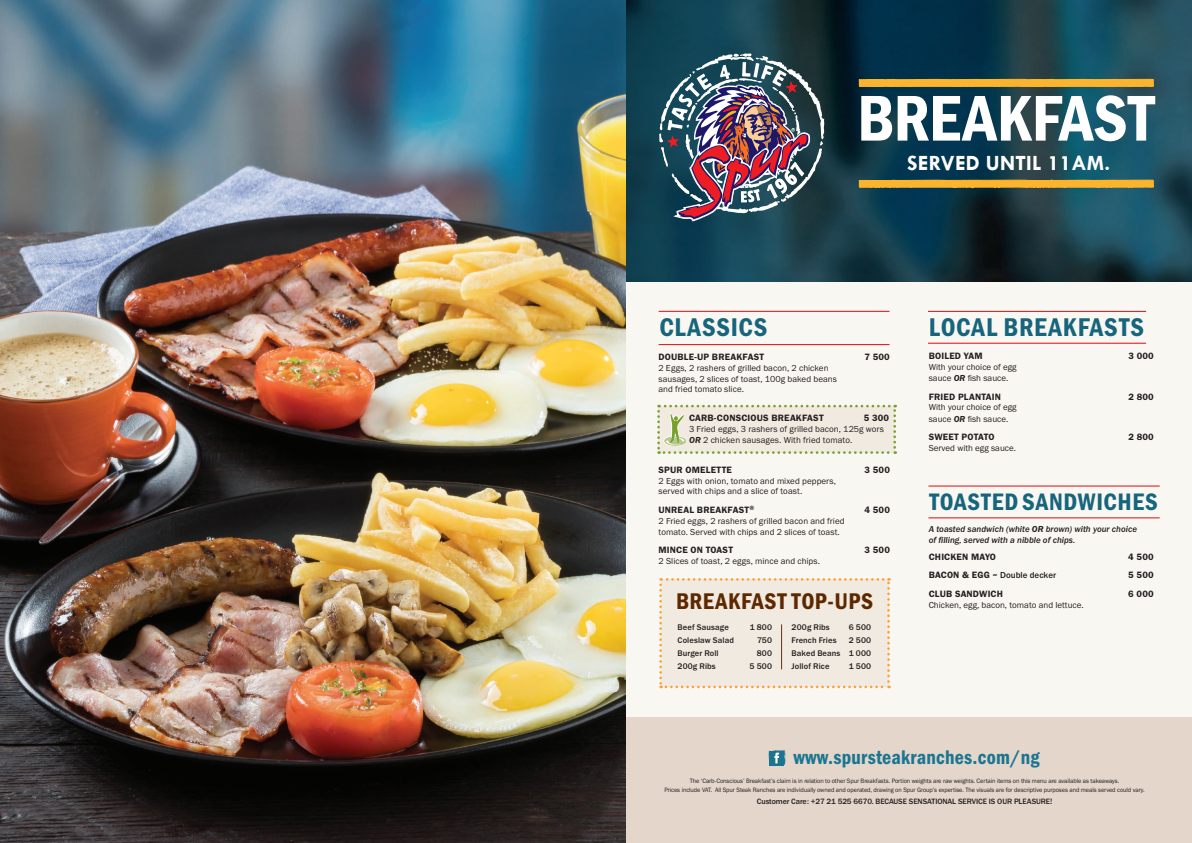
<style>
.page{position:relative;width:1192px;height:843px;background:#fff}
.page>*{position:absolute;margin:0;border:0;box-sizing:border-box;transform-origin:0 0}
.t1{font:66.8px "Franklin Gothic URW Con Dem";letter-spacing:-.005em;color:#fff}
.t2{font:26.5px "Franklin Gothic URW Con Dem";letter-spacing:.03em;color:#17657d}
.t3{font:24.7px "Franklin Gothic URW Con Dem";letter-spacing:.035em;color:#17657d}
.t4{font:23.5px "Franklin Gothic URW Con Dem";letter-spacing:.025em;color:#5d2700}
.t5{font:700 22px "Tw Cen";letter-spacing:.01em;color:#fff}
.t6{font:20.4px "Franklin Gothic URW Con Dem";letter-spacing:.01em;color:#1a7690}
.t7{font:9.5px "Franklin Gothic URW Dem";letter-spacing:.02em;color:#231f20}
.t8{font:9px/10.6px "Franklin Gothic URW Boo";letter-spacing:.005em;color:#231f20}
.t9{font:9px/10.6px "Franklin Gothic URW Med Ita";color:#231f20}
.t10{font:500 9px "Franklin Gothic URW";color:#231f20}
.t11{font:500 8.5px/13px "Franklin Gothic URW";letter-spacing:.01em;color:#231f20;text-align:justify}
.t12{font:500 8px "Franklin Gothic URW";letter-spacing:-.01em;color:#231f20}
.t13{font:6.5px/9px "Franklin Gothic URW Boo";letter-spacing:-.01em;color:#231f20;text-align:center}
.s1{font-family:"Franklin Gothic URW Dem Ita"}
.s2{font-family:"Franklin Gothic URW Dem";font-weight:400;font-size:9.5px}
.s3{font-family:"Franklin Gothic URW Dem";font-weight:400}
</style>
<div class="page">
<div style="left:0;top:0;width:1192px;height:842px;background:#f9f7f2"></div>
<img style="left:625px;top:0;width:567px;height:281px">
<div style="left:620px;top:716px;width:572px;height:126px;background:#e5d6cb"></div>
<svg style="left:768px;top:750px;width:18px;height:16px"></svg>
<svg style="left:833px;top:73px;width:351px;height:17px"></svg>
<svg style="left:833px;top:174px;width:351px;height:16px"></svg>
<hr style="left:659px;top:310px;width:231px;height:2px;background:#de1920">
<hr style="left:659px;top:344px;width:231px;height:1px;background:#de1920">
<svg style="left:657px;top:404px;width:239px;height:49px"></svg>
<hr style="left:928px;top:485px;width:232px;height:1px;background:#de1920">
<hr style="left:928px;top:517px;width:232px;height:1px;background:#de1920">
<hr style="left:928px;top:311px;width:218px;height:1px;background:#de1920">
<hr style="left:928px;top:342px;width:218px;height:1px;background:#de1920">
<div style="left:659px;top:578px;width:231px;height:110px;background:#f1eae0"></div>
<hr style="left:781px;top:624px;width:1px;height:45px;background:#6a3e1d">
<img style="left:0;top:0;width:625px;height:842px">
<svg style="left:659px;top:53px;width:165px;height:168px"></svg>
<h1 class="t1" style="left:857px;top:74px;width:299px">BREAKFAST</h1>
<h3 class="t5" style="left:907px;top:150px;width:204px">SERVED UNTIL 11AM.</h3>
<h2 class="t2" style="left:659px;top:309px;width:110px">CLASSICS</h2>
<p class="t7" style="left:658px;top:351px;width:107px">DOUBLE-UP BREAKFAST</p>
<p class="t7" style="left:864px;top:351px;width:27px">7 500</p>
<p class="t8" style="left:658px;top:362px;width:180px">2 Eggs, 2 rashers of grilled bacon, 2 chicken sausages, 2 slices of toast, 100g baked beans and fried tomato slice.</p>
<p class="t7" style="left:689px;top:412px;width:136px">CARB-CONSCIOUS BREAKFAST</p>
<p class="t7" style="left:864px;top:412px;width:27px">5 300</p>
<p class="t8" style="left:689px;top:423px;width:196px">3 Fried eggs, 3 rashers of grilled bacon, 125g wors<br><span class="s1">OR</span> 2 chicken sausages. With fried tomato.</p>
<p class="t7" style="left:659px;top:463px;width:75px">SPUR OMELETTE</p>
<p class="t7" style="left:865px;top:463px;width:27px">3 500</p>
<p class="t8" style="left:659px;top:474px;width:179px">2 Eggs with onion, tomato and mixed peppers, served with chips and a slice of toast.</p>
<p class="t7" style="left:659px;top:503px;width:97px">UNREAL BREAKFAST<sup>®</sup></p>
<p class="t7" style="left:865px;top:503px;width:27px">4 500</p>
<p class="t8" style="left:659px;top:515px;width:188px">2 Fried eggs, 2 rashers of grilled bacon and fried tomato. Served with chips and 2 slices of toast.</p>
<p class="t7" style="left:659px;top:543px;width:76px">MINCE ON TOAST</p>
<p class="t7" style="left:865px;top:543px;width:27px">3 500</p>
<p class="t8" style="left:659px;top:555px;width:163px">2 Slices of toast, 2 eggs, mince and chips.</p>
<h3 class="t4" style="left:676px;top:585px;width:199px">BREAKFAST TOP-UPS</h3>
<p class="t11" style="left:678px;top:620px;width:53px">Beef Sausage</p>
<p class="t11" style="left:750px;top:620px;width:24px">1 800</p>
<p class="t11" style="left:678px;top:633px;width:58px">Coleslaw Salad</p>
<p class="t11" style="left:757px;top:633px;width:16px">750</p>
<p class="t11" style="left:678px;top:646px;width:43px">Burger Roll</p>
<p class="t11" style="left:757px;top:646px;width:17px">800</p>
<p class="t11" style="left:678px;top:659px;width:40px">200g Ribs</p>
<p class="t11" style="left:750px;top:659px;width:24px">5 500</p>
<p class="t11" style="left:792px;top:620px;width:40px">200g Ribs</p>
<p class="t11" style="left:849px;top:620px;width:24px">6 500</p>
<p class="t11" style="left:792px;top:633px;width:46px">French Fries</p>
<p class="t11" style="left:792px;top:633px;width:81px;text-indent:57px">2 500<br>Baked Beans 1 000<br>Jollof Rice</p>
<p class="t11" style="left:849px;top:659px;width:24px">1 500</p>
<h2 class="t2" style="left:929px;top:309px;width:217px">LOCAL BREAKFASTS</h2>
<p class="t7" style="left:929px;top:350px;width:55px">BOILED YAM</p>
<p class="t7" style="left:1128px;top:350px;width:27px">3 000</p>
<p class="t8" style="left:929px;top:361px;width:89px;line-height:11.4px">With your choice of egg sauce <span class="s1">OR</span> fish sauce.</p>
<p class="t7" style="left:929px;top:390px;width:74px">FRIED PLANTAIN</p>
<p class="t7" style="left:1128px;top:390px;width:27px">2 800</p>
<p class="t8" style="left:929px;top:401px;width:89px;line-height:11.4px">With your choice of egg sauce <span class="s1">OR</span> fish sauce.</p>
<p class="t7" style="left:929px;top:431px;width:67px">SWEET POTATO</p>
<p class="t7" style="left:1128px;top:431px;width:27px">2 800</p>
<p class="t8" style="left:929px;top:442px;width:89px">Served with egg sauce.</p>
<h3 class="t3" style="left:929px;top:485px;width:230px">TOASTED SANDWICHES</h3>
<p class="t9" style="left:929px;top:524px;width:210px">A toasted sandwich (white <span class="s1">OR</span> brown) with your choice of filling, served with a nibble of chips.</p>
<p class="t7" style="left:929px;top:550px;width:69px">CHICKEN MAYO</p>
<p class="t7" style="left:1128px;top:550px;width:27px">4 500</p>
<p class="t10" style="left:929px;top:569px;width:129px"><span class="s2">BACON &amp; EGG</span> <span class="s3">~</span> Double decker</p>
<p class="t7" style="left:1128px;top:569px;width:27px">5 500</p>
<p class="t7" style="left:929px;top:587px;width:76px">CLUB SANDWICH</p>
<p class="t7" style="left:1128px;top:587px;width:27px">6 000</p>
<p class="t8" style="left:929px;top:598px;width:156px">Chicken, egg, bacon, tomato and lettuce.</p>
<h3 class="t6" style="left:794px;top:743px;width:247px">www.spursteakranches.com/ng</h3>
<p class="t13" style="left:664px;top:775px;width:482px">The ‘Carb-Conscious’ Breakfast’s claim is in relation to other Spur Breakfasts. Portion weights are raw weights. Certain items on this menu are available as takeaways.<br>Prices include VAT. All Spur Steak Ranches are individually owned and operated, drawing on Spur Group’s expertise. The visuals are for descriptive purposes and meals served could vary.</p>
<p class="t12" style="left:757px;top:795px;width:297px">Customer Care: +27 21 525 6670. BECAUSE SENSATIONAL SERVICE IS OUR PLEASURE!</p>
</div>
